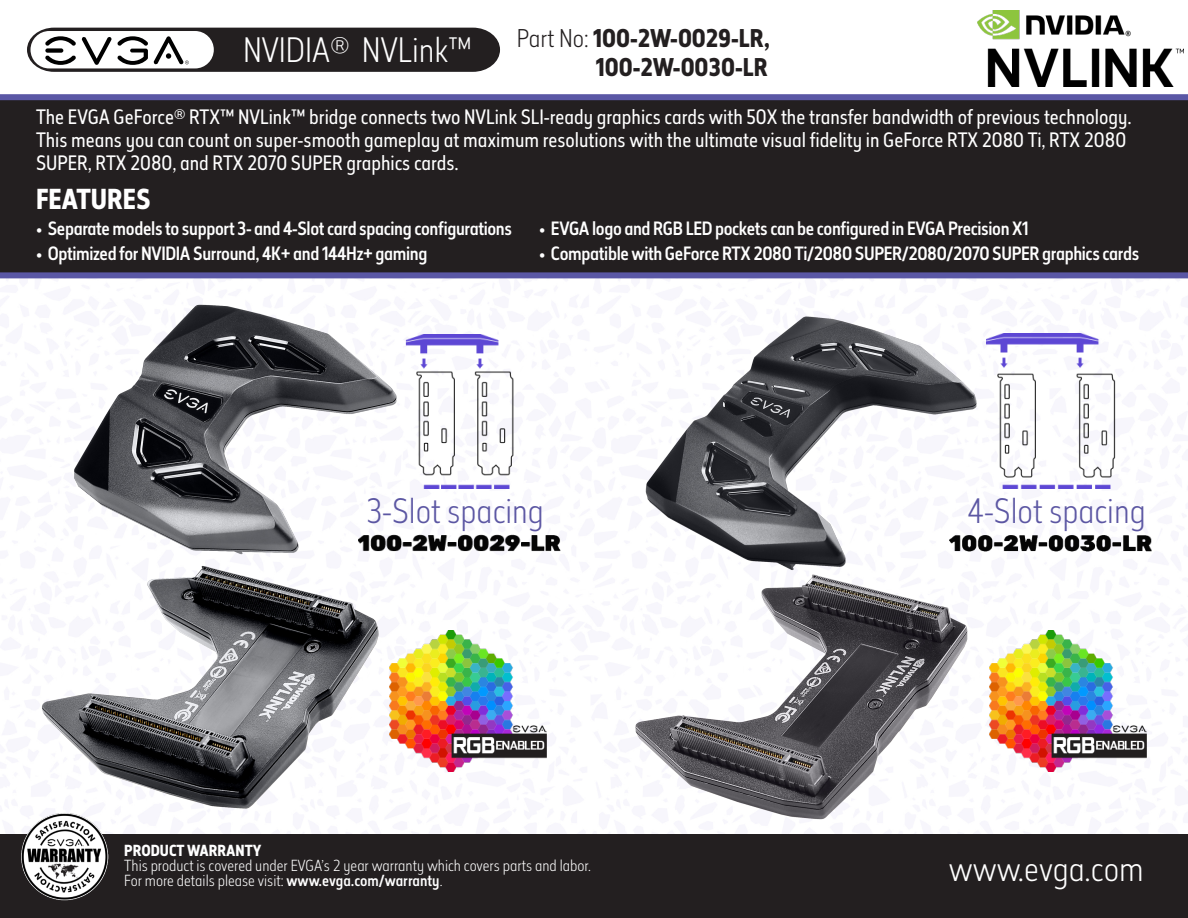
<style>
.page{position:relative;width:1188px;height:918px;background:#fff}
.page>*{position:absolute;margin:0;border:0;box-sizing:border-box;transform-origin:0 0}
.t1{font:300 33px "Elysio";color:#fff}
.t2{font:300 33px "Elysio";color:#5c57a3}
.t3{font:700 27px "Elysio";color:#fff}
.t4{font:700 24px "Elysio";color:#231f20}
.t5{font:19.5px/23.4px "Elysio";color:#fff}
.t6{font:500 18px "Elysio";letter-spacing:-.02em;color:#fff}
.t7{font:300 15px "Elysio";color:#fff}
.t8{font:700 15px "Elysio";color:#fff}
.s1{font-weight:300}
.s2{font-weight:500}
</style>
<div class="page">
<div style="left:0;top:94px;width:1188px;height:184px;background:#231f20"></div>
<div style="left:0;top:834px;width:1188px;height:84px;background:#231f20"></div>
<svg style="left:27px;top:28px;width:473px;height:44px"></svg>
<img style="left:21px;top:821px;width:88px;height:80px">
<img style="left:390px;top:630px;width:156px;height:141px">
<img style="left:64px;top:258px;width:343px;height:294px">
<img style="left:39px;top:515px;width:343px;height:343px">
<img style="left:359px;top:334px;width:202px;height:217px">
<img style="left:640px;top:271px;width:343px;height:255px">
<img style="left:635px;top:526px;width:333px;height:294px">
<img style="left:989px;top:630px;width:157px;height:141px">
<img style="left:950px;top:334px;width:202px;height:218px">
<img style="left:977px;top:10px;width:207px;height:76px">
<p class="t1" style="left:243px;top:28px;width:231px">NVIDIA® NVLink™</p>
<p class="t4" style="left:517px;top:21px;width:255px"><span class="s1">Part No:</span> 100-2W-0029-LR,</p>
<p class="t4" style="left:596px;top:50px;width:173px">100-2W-0030-LR</p>
<p class="t5" style="left:36px;top:105px;width:1097px">The EVGA GeForce® RTX™ NVLink™ bridge connects two NVLink SLI-ready graphics cards with 50X the transfer bandwidth of previous technology.</p>
<p class="t5" style="left:36px;top:128px;width:1092px">This means you can count on super-smooth gameplay at maximum resolutions with the ultimate visual fidelity in GeForce RTX 2080 Ti, RTX 2080<br>SUPER, RTX 2080, and RTX 2070 SUPER graphics cards.</p>
<p class="t3" style="left:36px;top:180px;width:116px">FEATURES</p>
<p class="t6" style="left:36px;top:216px;width:478px">• Separate models to support 3- and 4-Slot card spacing configurations</p>
<p class="t6" style="left:539px;top:216px;width:491px">• EVGA logo and RGB LED pockets can be configured in EVGA Precision X1</p>
<p class="t6" style="left:36px;top:241px;width:393px">• Optimized for NVIDIA Surround, 4K+ and 144Hz+ gaming</p>
<p class="t6" style="left:539px;top:241px;width:602px">• Compatible with GeForce RTX 2080 Ti/2080 SUPER/2080/2070 SUPER graphics cards</p>
<p class="t2" style="left:366px;top:489px;width:179px">3-Slot spacing</p>
<p class="t2" style="left:967px;top:489px;width:180px">4-Slot spacing</p>
<p class="t8" style="left:124px;top:840px;width:139px">PRODUCT WARRANTY</p>
<p class="t7" style="left:124px;top:855px;width:468px">This product is covered under EVGA’s 2 year warranty which covers parts and labor.</p>
<p class="t7" style="left:124px;top:870px;width:320px">For more details please visit: <span class="s2">www.evga.com/warranty</span>.</p>
<p class="t1" style="left:949px;top:847px;width:197px">www.evga.com</p>
</div>
